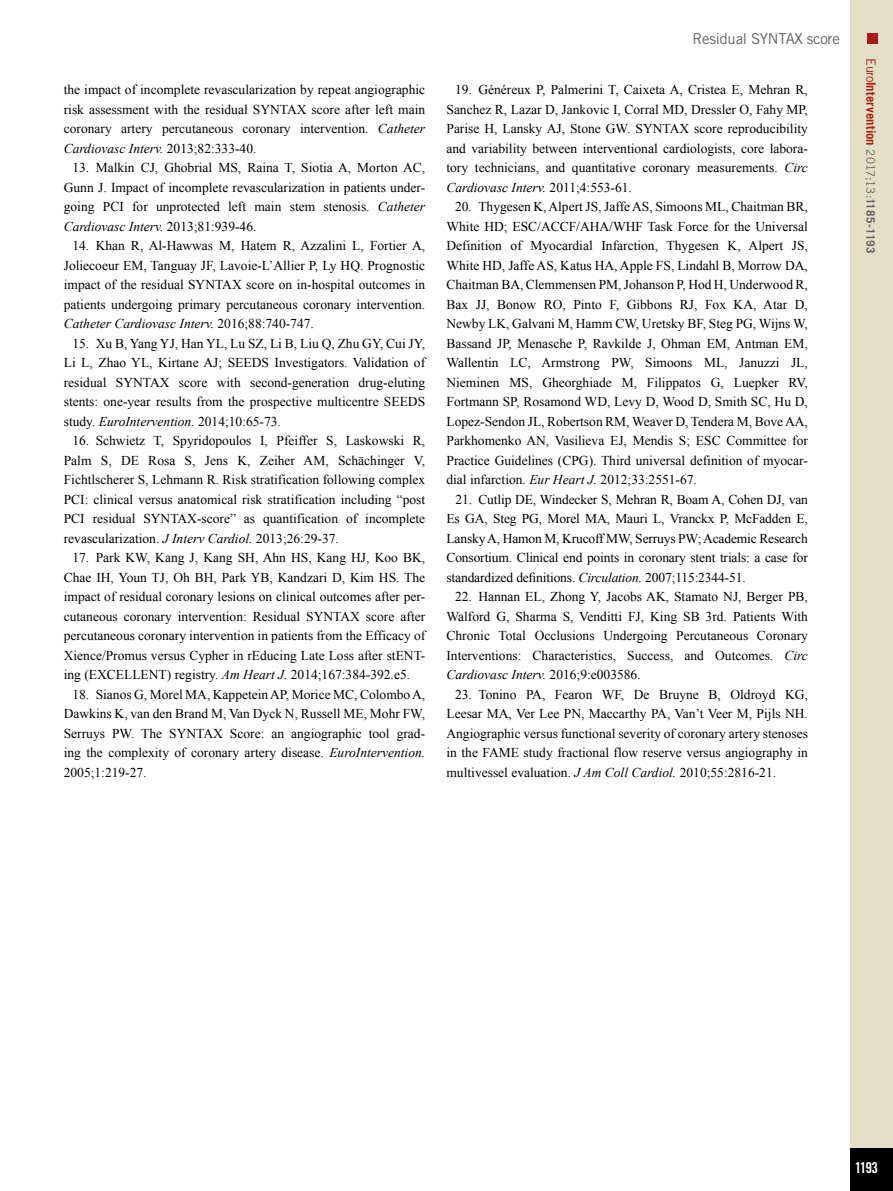
<style>
.page{position:relative;width:893px;height:1191px;background:#fff}
.page>*{position:absolute;margin:0;border:0;box-sizing:border-box;transform-origin:0 0}
.t1{font:15px "Trade Gothic LT Std";letter-spacing:-.02em;color:#646363}
.t2{font:15px "Trade Gothic LT Std Bd Cn 20";color:#fff}
.t3{font:13.5px/19.5px "Times New Roman";color:#000;text-align:justify}
.t4{font:700 12.75px "Trade Gothic LT Std";letter-spacing:.005em;color:#a91b18}
.s1{font-style:italic}
.s2{font-weight:400}
.s3{font-weight:400;font-size:11.7px;color:#646363}
.s4{font-size:11.7px;color:#646363}
</style>
<div class="page">
<div style="left:850px;top:0;width:43px;height:1191px;background:#e4e0c5"></div>
<div style="left:850px;top:1148px;width:43px;height:43px;background:#000"></div>
<div style="left:867px;top:34px;width:11px;height:10px;background:#a91b18"></div>
<p class="t3" style="left:64px;top:80px;width:363px">the impact of incomplete revascularization by repeat angiographic risk assessment with the residual SYNTAX score after left main coronary artery percutaneous coronary intervention. <span class="s1">Catheter Cardiovasc Interv.</span> 2013;82:333-40.</p>
<p class="t3" style="left:64px;top:158px;width:363px;text-indent:9px">13. Malkin CJ, Ghobrial MS, Raina T, Siotia A, Morton AC, Gunn J. Impact of incomplete revascularization in patients under&shy;going PCI for unprotected left main stem stenosis. <span class="s1">Catheter Cardiovasc Interv.</span> 2013;81:939-46.</p>
<p class="t3" style="left:64px;top:236px;width:363px;text-indent:9px">14. Khan R, Al-Hawwas M, Hatem R, Azzalini L, Fortier A, Joliecoeur EM, Tanguay JF, Lavoie-L’Allier P, Ly HQ. Prognostic impact of the residual SYNTAX score on in-hospital outcomes in patients undergoing primary percutaneous coronary intervention.<br><span class="s1">Catheter Cardiovasc Interv.</span> 2016;88:740-747.</p>
<p class="t3" style="left:64px;top:333px;width:363px;text-indent:9px">15. Xu B, Yang YJ, Han YL, Lu SZ, Li B, Liu Q, Zhu GY, Cui JY, Li L, Zhao YL, Kirtane AJ; SEEDS Investigators. Validation of residual SYNTAX score with second-generation drug-eluting stents: one-year results from the prospective multicentre SEEDS study. <span class="s1">EuroIntervention.</span> 2014;10:65-73.</p>
<p class="t3" style="left:64px;top:431px;width:363px;text-indent:9px">16. Schwietz T, Spyridopoulos I, Pfeiffer S, Laskowski R, Palm S, DE Rosa S, Jens K, Zeiher AM, Schächinger V, Fichtlscherer S, Lehmann R. Risk stratification following complex PCI: clinical versus anatomical risk stratification including “post PCI residual SYNTAX-score” as quantification of incomplete revascularization. <span class="s1">J Interv Cardiol.</span> 2013;26:29-37.</p>
<p class="t3" style="left:64px;top:548px;width:363px;text-indent:9px">17. Park KW, Kang J, Kang SH, Ahn HS, Kang HJ, Koo BK, Chae IH, Youn TJ, Oh BH, Park YB, Kandzari D, Kim HS. The impact of residual coronary lesions on clinical outcomes after per&shy;cutaneous coronary intervention: Residual SYNTAX score after percutaneous coronary intervention in patients from the Efficacy of Xience/Promus versus Cypher in rEducing Late Loss after stENT&shy;ing (EXCELLENT) registry. <span class="s1">Am Heart J.</span> 2014;167:384-392.e5.</p>
<p class="t3" style="left:64px;top:684px;width:363px;text-indent:9px">18. Sianos G, Morel MA, Kappetein AP, Morice MC, Colombo A, Dawkins K, van den Brand M, Van Dyck N, Russell ME, Mohr FW, Serruys PW. The SYNTAX Score: an angiographic tool grad&shy;ing the complexity of coronary artery disease. <span class="s1">EuroIntervention.<br></span>2005;1:219-27.</p>
<p class="t1" style="left:692px;top:30px;width:149px">Residual SYNTAX score</p>
<p class="t3" style="left:446px;top:80px;width:363px;text-indent:9px">19. Généreux P, Palmerini T, Caixeta A, Cristea E, Mehran R, Sanchez R, Lazar D, Jankovic I, Corral MD, Dressler O, Fahy MP, Parise H, Lansky AJ, Stone GW. SYNTAX score reproducibility and variability between interventional cardiologists, core labora&shy;tory technicians, and quantitative coronary measurements. <span class="s1">Circ Cardiovasc Interv.</span> 2011;4:553-61.</p>
<p class="t3" style="left:446px;top:197px;width:363px;text-indent:9px">20. Thygesen K, Alpert JS, Jaffe AS, Simoons ML, Chaitman BR, White HD; ESC/ACCF/AHA/WHF Task Force for the Universal Definition of Myocardial Infarction, Thygesen K, Alpert JS, White HD, Jaffe AS, Katus HA, Apple FS, Lindahl B, Morrow DA, Chaitman BA, Clemmensen PM, Johanson P, Hod H, Underwood R, Bax JJ, Bonow RO, Pinto F, Gibbons RJ, Fox KA, Atar D, Newby LK, Galvani M, Hamm CW, Uretsky BF, Steg PG, Wijns W, Bassand JP, Menasche P, Ravkilde J, Ohman EM, Antman EM, Wallentin LC, Armstrong PW, Simoons ML, Januzzi JL, Nieminen MS, Gheorghiade M, Filippatos G, Luepker RV, Fortmann SP, Rosamond WD, Levy D, Wood D, Smith SC, Hu D, Lopez-Sendon JL, Robertson RM, Weaver D, Tendera M, Bove AA, Parkhomenko AN, Vasilieva EJ, Mendis S; ESC Committee for Practice Guidelines (CPG). Third universal definition of myocar&shy;dial infarction. <span class="s1">Eur Heart J.</span> 2012;33:2551-67.</p>
<p class="t3" style="left:446px;top:489px;width:363px;text-indent:9px">21. Cutlip DE, Windecker S, Mehran R, Boam A, Cohen DJ, van Es GA, Steg PG, Morel MA, Mauri L, Vranckx P, McFadden E, Lansky A, Hamon M, Krucoff MW, Serruys PW; Academic Research Consortium. Clinical end points in coronary stent trials: a case for standardized definitions. <span class="s1">Circulation.</span> 2007;115:2344-51.</p>
<p class="t3" style="left:446px;top:586px;width:363px;text-indent:9px">22. Hannan EL, Zhong Y, Jacobs AK, Stamato NJ, Berger PB, Walford G, Sharma S, Venditti FJ, King SB 3rd. Patients With Chronic Total Occlusions Undergoing Percutaneous Coronary Interventions: Characteristics, Success, and Outcomes. <span class="s1">Circ Cardiovasc Interv.</span> 2016;9:e003586.</p>
<p class="t3" style="left:446px;top:684px;width:363px;text-indent:9px">23. Tonino PA, Fearon WF, De Bruyne B, Oldroyd KG, Leesar MA, Ver Lee PN, Maccarthy PA, Van’t Veer M, Pijls NH.<br>Angiographic versus functional severity of coronary artery stenoses in the FAME study fractional flow reserve versus angiography in multivessel evaluation. <span class="s1">J Am Coll Cardiol.</span> 2010;55:2816-21.</p>
<p class="t4" style="left:879px;top:58px;width:196px;rotate:90deg"><span class="s2">Euro</span>Intervention <span class="s3">2017;13:</span><span class="s4">1185-1193</span></p>
<p class="t2" style="left:855px;top:1158px;width:25px">1193</p>
</div>
